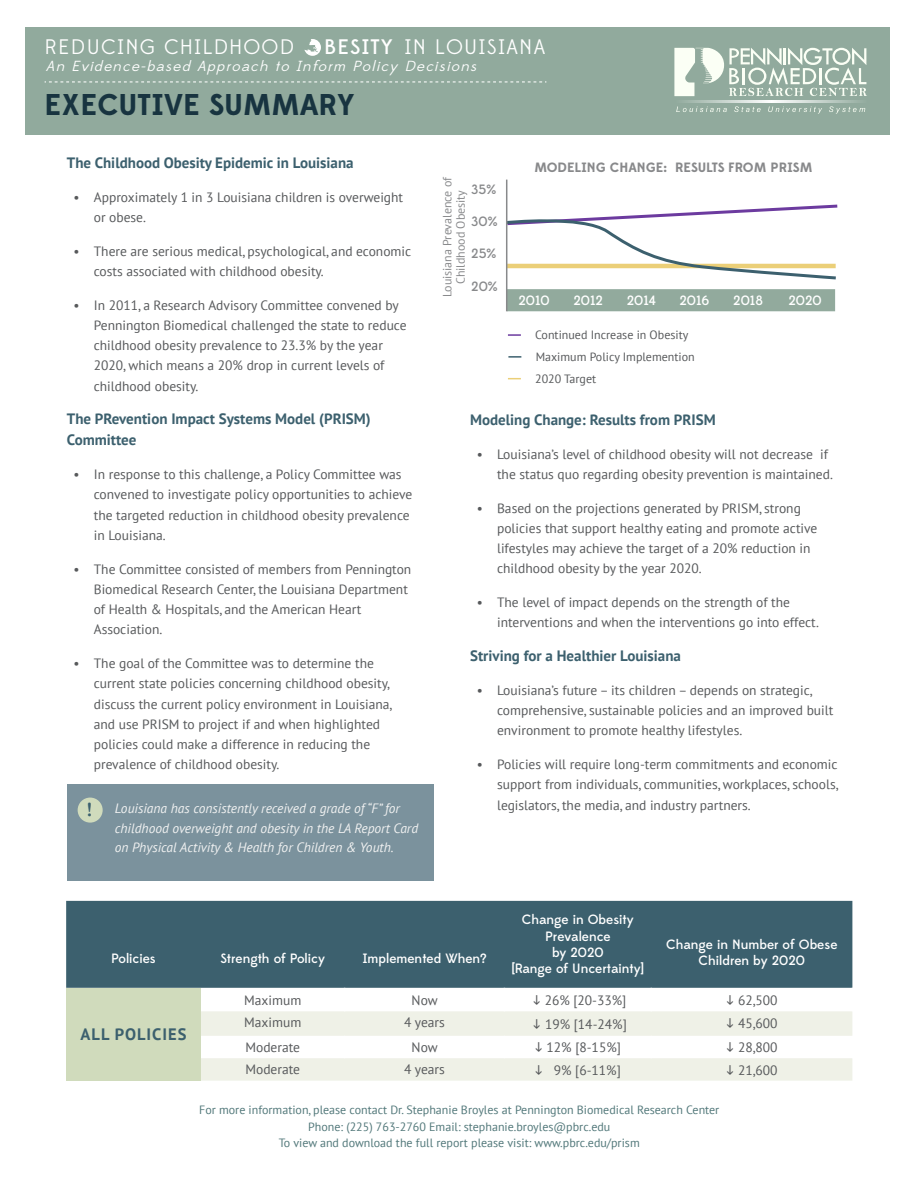
<style>
.page{position:relative;width:918px;height:1188px;background:#fff}
.page>*{position:absolute;margin:0;border:0;box-sizing:border-box;transform-origin:0 0}
.t1{font:700 30px "Edmondsans";color:#183440}
.t2{font:21px "Edmondsans";letter-spacing:.06em;color:#fff}
.t3{font:700 16.5px "PT Sans";letter-spacing:.06em;color:#3c606e}
.t4{font:700 15px/21px "PT Sans";color:#3c606e}
.t5{font:italic 14.55px "Edmondsans";color:#fff;scale:1.06 1}
.t6{font:13.5px/20.2px "PT Sans";color:#57595b}
.t7{font:500 13.5px/16.2px "Edmondsans";color:#fff;text-align:center}
.t8{font:italic 13.5px/19.5px "PT Sans";color:#f0f1f1}
.t9{font:700 13.5px "Edmondsans";color:#88898b}
.t10{font:500 13.5px "Edmondsans";color:#88898b}
.t11{font:12px/16.5px "PT Sans";color:#52787a;text-align:center}
.t12{font:12px/21.6px "PT Sans";color:#57595b}
.t13{font:12px/13.5px "PT Sans";color:#88898b;text-align:center}
.s1{font-weight:500}
.s2{font-family:"Garamond";font-weight:700;font-style:normal;font-size:21px;color:#3c606e}
</style>
<div class="page">
<div style="left:67px;top:784px;width:366px;height:96px;background:#7b929d"></div>
<div style="left:78px;top:798px;width:25px;height:25px;background:#d0dbbc;border-radius:50%"></div>
<div style="left:66px;top:901px;width:786px;height:87px;background:#3c606e"></div>
<div style="left:66px;top:988px;width:135px;height:93px;background:#d0dbbc"></div>
<svg style="left:201px;top:1011px;width:651px;height:70px;fill:#eff1e7"></svg>
<svg style="left:344px;top:1036px;width:1px;height:22px"></svg>
<svg style="left:504px;top:1036px;width:1px;height:22px"></svg>
<svg style="left:651px;top:1036px;width:1px;height:22px"></svg>
<div style="left:507px;top:289px;width:328px;height:22px;background:#92aa9d"></div>
<svg style="left:508px;top:334px;width:13px;height:2px"></svg>
<svg style="left:507px;top:203px;width:331px;height:78px"></svg>
<svg style="left:508px;top:356px;width:13px;height:2px"></svg>
<svg style="left:508px;top:378px;width:13px;height:1px"></svg>
<hr style="left:506px;top:180px;width:1px;height:131px;background:#88898b">
<div style="left:26px;top:27px;width:864px;height:108px;background:#91aa9d"></div>
<svg style="left:304px;top:39px;width:17px;height:17px"></svg>
<svg style="left:45px;top:81px;width:501px;height:2px"></svg>
<svg style="left:674px;top:48px;width:193px;height:48px"></svg>
<svg style="left:685px;top:101px;width:174px;height:1px"></svg>
<svg style="left:676px;top:107px;width:51px;height:5px"></svg>
<svg style="left:734px;top:106px;width:27px;height:6px"></svg>
<svg style="left:768px;top:107px;width:54px;height:7px"></svg>
<svg style="left:829px;top:106px;width:36px;height:8px"></svg>
<svg style="left:534px;top:1019px;width:6px;height:10px"></svg>
<svg style="left:728px;top:1018px;width:5px;height:10px"></svg>
<svg style="left:536px;top:1042px;width:6px;height:10px"></svg>
<svg style="left:728px;top:1042px;width:5px;height:10px"></svg>
<svg style="left:536px;top:1065px;width:6px;height:10px"></svg>
<svg style="left:728px;top:1065px;width:5px;height:10px"></svg>
<h2 class="t2" style="left:45px;top:35px;width:251px">REDUCING CHILDHOOD</h2>
<h2 class="t2" style="left:324px;top:35px;width:223px"><span class="s1">BESITY</span> IN LOUISIANA</h2>
<p class="t5" style="left:46px;top:58px;width:412px">An Evidence-based Approach to Inform Policy Decisions</p>
<h1 class="t1" style="left:45px;top:86px;width:312px">EXECUTIVE SUMMARY</h1>
<p class="t4" style="left:67px;top:152px;width:288px">The Childhood Obesity Epidemic in Louisiana</p>
<p class="t6" style="left:94px;top:187px;width:311px;text-indent:-20px">• Approximately 1 in 3 Louisiana children is overweight or obese.</p>
<p class="t6" style="left:94px;top:241px;width:319px;text-indent:-20px">• There are serious medical, psychological, and economic costs associated with childhood obesity.</p>
<p class="t6" style="left:94px;top:295px;width:314px;text-indent:-20px">• In 2011, a Research Advisory Committee convened by Pennington Biomedical challenged the state to reduce childhood obesity prevalence to 23.3% by the year 2020, which means a 20% drop in current levels of childhood obesity.</p>
<p class="t4" style="left:67px;top:408px;width:305px">The PRevention Impact Systems Model (PRISM)<br>Committee</p>
<p class="t6" style="left:94px;top:464px;width:320px;text-indent:-20px">• In response to this challenge, a Policy Committee was convened to investigate policy opportunities to achieve the targeted reduction in childhood obesity prevalence in Louisiana.</p>
<p class="t6" style="left:94px;top:559px;width:319px;text-indent:-20px">• The Committee consisted of members from Pennington Biomedical Research Center, the Louisiana Department of Health &amp; Hospitals, and the American Heart Association.</p>
<p class="t6" style="left:94px;top:653px;width:300px;text-indent:-20px">• The goal of the Committee was to determine the current state policies concerning childhood obesity, discuss the current policy environment in Louisiana, and use PRISM to project if and when highlighted policies could make a difference in reducing the prevalence of childhood obesity.</p>
<p class="t8" style="left:115px;top:799px;width:305px;text-indent:-28px"><span class="s2">!</span> Louisiana has consistently received a grade of “F” for childhood overweight and obesity in the LA Report Card on Physical Activity &amp; Health for Children &amp; Youth.</p>
<p class="t13" style="left:440px;top:297px;width:122px;rotate:-90deg">Louisiana Prevalence of<br>Childhood Obesity</p>
<p class="t10" style="left:471px;top:181px;width:26px">35%</p>
<p class="t10" style="left:471px;top:214px;width:28px">30%</p>
<p class="t10" style="left:471px;top:246px;width:27px">25%</p>
<p class="t10" style="left:471px;top:278px;width:28px">20%</p>
<p class="t9" style="left:534px;top:159px;width:280px">MODELING CHANGE: RESULTS FROM PRISM</p>
<p class="t7" style="left:518px;top:293px;width:33px">2010</p>
<p class="t7" style="left:573px;top:293px;width:31px">2012</p>
<p class="t7" style="left:627px;top:293px;width:31px">2014</p>
<p class="t7" style="left:679px;top:293px;width:31px">2016</p>
<p class="t7" style="left:733px;top:293px;width:31px">2018</p>
<p class="t7" style="left:788px;top:293px;width:35px">2020</p>
<p class="t12" style="left:535px;top:324px;width:161px">Continued Increase in Obesity<br>Maximum Policy Implemention<br>2020 Target</p>
<p class="t4" style="left:470px;top:409px;width:247px">Modeling Change: Results from PRISM</p>
<p class="t6" style="left:497px;top:443px;width:337px;text-indent:-20px">• Louisiana’s level of childhood obesity will not decrease if the status quo regarding obesity prevention is maintained.</p>
<p class="t6" style="left:497px;top:497px;width:322px;text-indent:-20px">• Based on the projections generated by PRISM, strong policies that support healthy eating and promote active lifestyles may achieve the target of a 20% reduction in childhood obesity by the year 2020.</p>
<p class="t6" style="left:497px;top:592px;width:323px;text-indent:-20px">• The level of impact depends on the strength of the interventions and when the interventions go into effect.</p>
<p class="t4" style="left:470px;top:645px;width:212px">Striving for a Healthier Louisiana</p>
<p class="t6" style="left:497px;top:680px;width:338px;text-indent:-20px">• Louisiana’s future – its children – depends on strategic, comprehensive, sustainable policies and an improved built environment to promote healthy lifestyles.</p>
<p class="t6" style="left:497px;top:754px;width:343px;text-align:justify;text-indent:-20px">• Policies will require long-term commitments and economic support from individuals, communities, workplaces, schools, legislators, the media, and industry partners.</p>
<p class="t7" style="left:111px;top:951px;width:46px">Policies</p>
<p class="t7" style="left:220px;top:951px;width:106px">Strength of Policy</p>
<p class="t7" style="left:362px;top:951px;width:126px">Implemented When?</p>
<p class="t7" style="left:512px;top:912px;width:134px">Change in Obesity<br>Prevalence<br>by 2020<br>[Range of Uncertainty]</p>
<p class="t7" style="left:666px;top:937px;width:173px">Change in Number of Obese<br>Children by 2020</p>
<p class="t3" style="left:81px;top:1024px;width:107px">ALL POLICIES</p>
<p class="t6" style="left:244px;top:989px;width:59px">Maximum</p>
<p class="t6" style="left:412px;top:989px;width:28px">Now</p>
<p class="t6" style="left:545px;top:990px;width:83px">26% [20-33%]</p>
<p class="t6" style="left:738px;top:990px;width:41px">62,500</p>
<p class="t6" style="left:244px;top:1012px;width:59px">Maximum</p>
<p class="t6" style="left:404px;top:1012px;width:42px">4 years</p>
<p class="t6" style="left:545px;top:1013px;width:83px">19% [14-24%]</p>
<p class="t6" style="left:738px;top:1013px;width:41px">45,600</p>
<p class="t6" style="left:245px;top:1037px;width:56px">Moderate</p>
<p class="t6" style="left:412px;top:1037px;width:28px">Now</p>
<p class="t6" style="left:547px;top:1037px;width:76px">12% [8-15%]</p>
<p class="t6" style="left:738px;top:1037px;width:41px">28,800</p>
<p class="t6" style="left:245px;top:1059px;width:56px">Moderate</p>
<p class="t6" style="left:404px;top:1059px;width:42px">4 years</p>
<p class="t6" style="left:554px;top:1059px;width:68px">9% [6-11%]</p>
<p class="t6" style="left:738px;top:1059px;width:41px">21,600</p>
<p class="t11" style="left:199px;top:1101px;width:522px">For more information, please contact Dr. Stephanie Broyles at Pennington Biomedical Research Center<br>Phone: (225) 763-2760 Email: stephanie.broyles@pbrc.edu<br>To view and download the full report please visit: www.pbrc.edu/prism</p>
</div>
